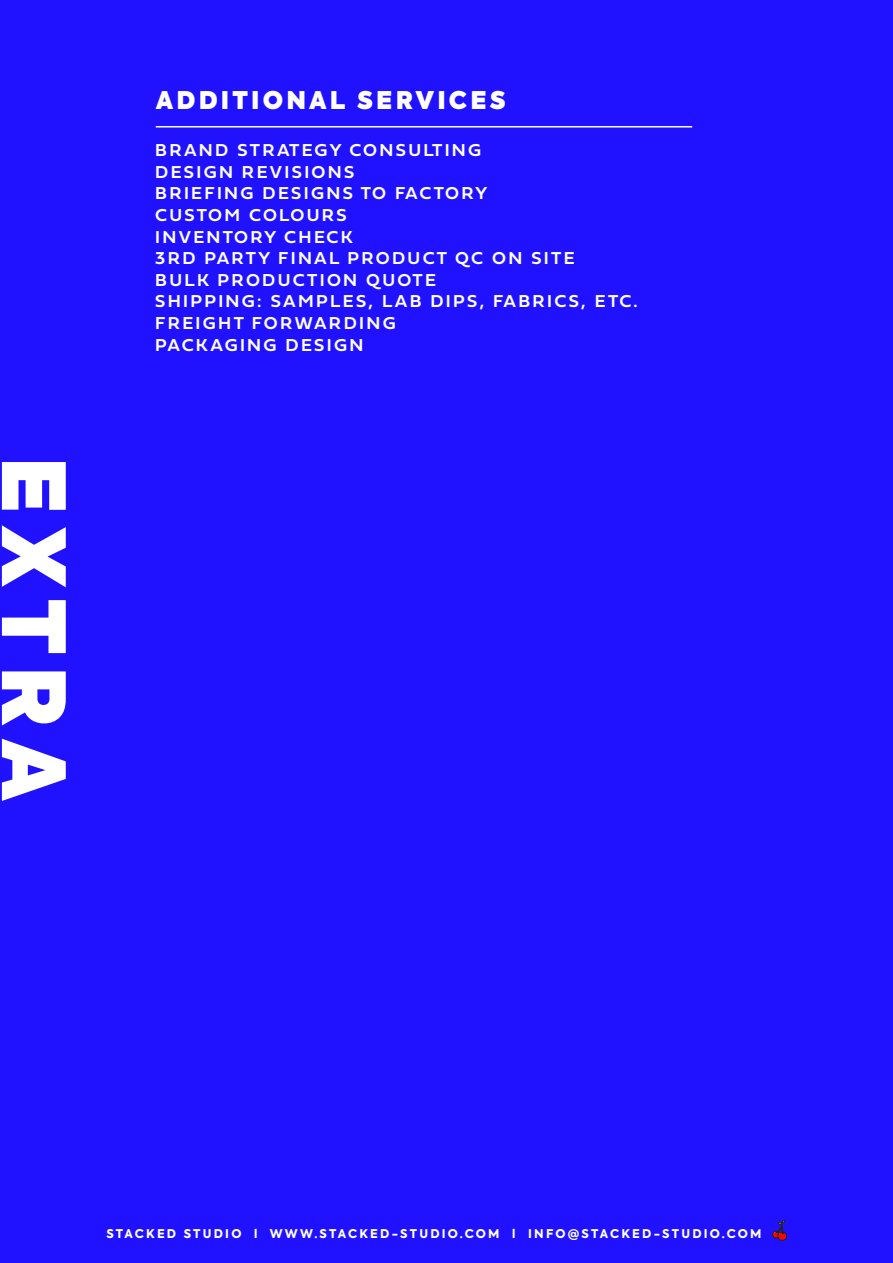
<style>
.page{position:relative;width:893px;height:1263px;background:#2012ff}
.page>*{position:absolute;margin:0;border:0;box-sizing:border-box;transform-origin:0 0}
.t1{font:800 86.4px "Axiforma";letter-spacing:.13em;color:#fff}
.t2{font:800 24.3px "Axiforma";letter-spacing:.13em;color:#fff}
.t3{font:600 18px/21.6px "Fieldwork Hum";letter-spacing:.13em;color:#fff}
.t4{font:800 12px "Axiforma";letter-spacing:.185em;color:#fff}
</style>
<div class="page">
<hr style="left:156px;top:126px;width:536px;height:1px;background:#fff">
<svg style="left:772px;top:1221px;width:15px;height:19px"></svg>
<h1 class="t1" style="left:96px;top:456px;width:346px;rotate:90deg">EXTRA</h1>
<h2 class="t2" style="left:156px;top:83px;width:352px">ADDITIONAL SERVICES</h2>
<p class="t3" style="left:155px;top:139px;width:484px">BRAND STRATEGY CONSULTING<br>DESIGN REVISIONS<br>BRIEFING DESIGNS TO FACTORY<br>CUSTOM COLOURS<br>INVENTORY CHECK<br>3RD PARTY FINAL PRODUCT QC ON SITE<br>BULK PRODUCTION QUOTE<br>SHIPPING: SAMPLES, LAB DIPS, FABRICS, ETC.<br>FREIGHT FORWARDING<br>PACKAGING DESIGN</p>
<p class="t4" style="left:106px;top:1226px;width:657px">STACKED STUDIO l WWW.STACKED-STUDIO.COM l INFO@STACKED-STUDIO.COM</p>
</div>
